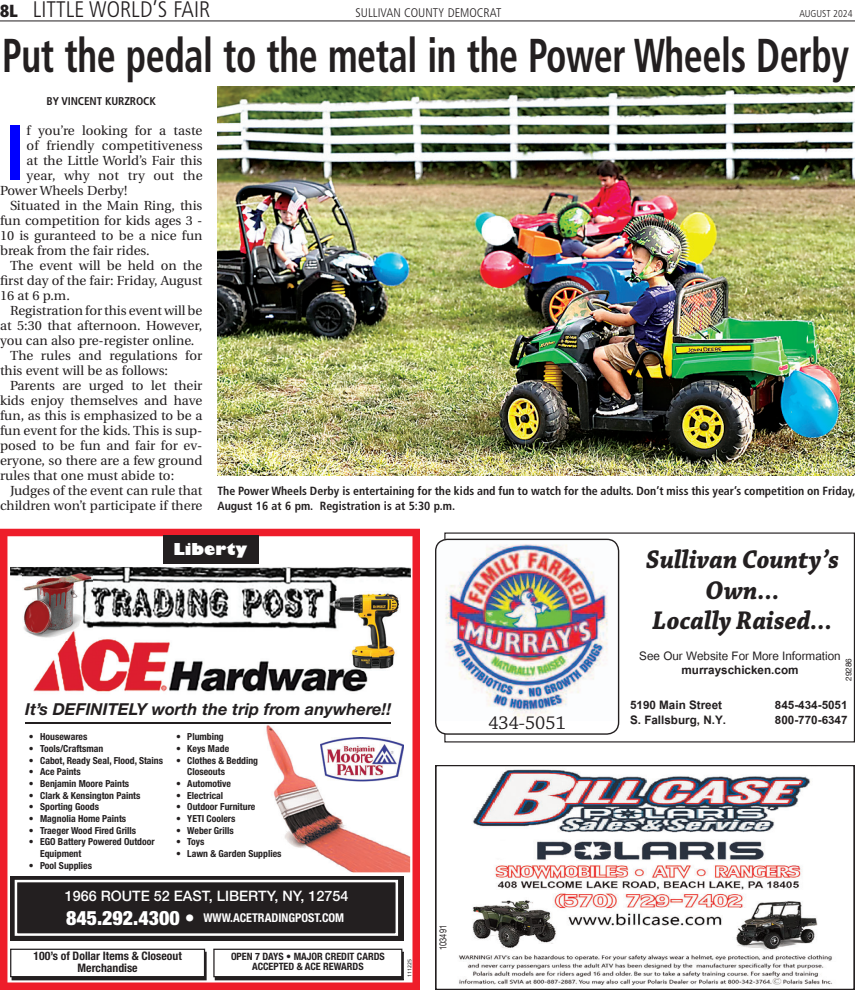
<style>
.page{position:relative;width:855px;height:990px;background:#fff}
.page>*{position:absolute;margin:0;border:0;box-sizing:border-box;transform-origin:0 0}
.Tab_Text{font:700 condensed 77.62px "Frutiger";color:#00f}
.Head_4_BulmerRegDisp{font:700 condensed 47.5px "Frutiger";letter-spacing:-.01em;color:#231f20;scale:.8 1}
.t1{font:italic 700 27px/30.8px "Chaparral Pro";color:#231f20;text-align:center;scale:.94 1}
.t2{font:300 condensed 22.5px "Frutiger";color:#231f20}
.t3{font:19.38px "Chaparral Pro";color:#231f20}
.t4{font:italic 700 16.5px "Helvetica Neue";color:#231f20}
.t5{font:16.38px/14px "Utsaah";color:#231f20;text-align:center}
.t6{font:700 16.25px/14.9px "Utsaah";color:#231f20}
.t7{font:800 16.12px "Gill Sans";color:#fff}
.t8{font:500 14.38px "Helvetica Neue";color:#fff}
.Tab_Text-2{font:13.12px/15px "Utopia";color:#231f20;text-align:justify}
.t9{font:300 condensed 12.5px "Frutiger";color:#231f20}
.t10{font:700 condensed 12.12px "Helvetica Neue";color:#fff}
.CAPTION_FrutigerBold{font:700 condensed 11.88px/15px "Frutiger";color:#231f20}
.t11{font:700 condensed 11.75px/11.8px "Helvetica Neue";color:#231f20;text-align:center}
.BYLINE_FrutigerBoldC{font:700 condensed 11.25px "Frutiger";letter-spacing:-.01em;color:#231f20}
.t12{font:700 condensed 10.12px/10.1px "Helvetica Neue";color:#231f20;text-align:center}
.t13{font:300 condensed 10px "Frutiger";color:#231f20}
.t14{font:9.88px "Helvetica Neue";color:#231f20;scale:.76 1}
.t15{font:700 condensed 9.75px/11.6px "Helvetica Neue";color:#231f20}
.t16{font:8.12px "Helvetica Neue";color:#231f20}
.t17{font:5.25px "Frutiger";color:#231f20}
.s1{font-weight:900;font-size:17.5px}
.s2{font-weight:900;font-size:19.88px}
.s3{font-weight:700}
</style>
<div class="page">
<hr style="left:0;top:21px;width:855px;height:1px;background:#231f20">
<svg style="left:0;top:529px;width:420px;height:461px"></svg>
<svg style="left:10px;top:876px;width:394px;height:65px;background:#272324"></svg>
<svg style="left:15px;top:880px;width:383px;height:56px;background:#383435"></svg>
<svg style="left:10px;top:949px;width:197px;height:31px"></svg>
<img style="left:261px;top:723px;width:149px;height:149px">
<img style="left:320px;top:737px;width:84px;height:44px">
<hr style="left:25px;top:722px;width:365px;height:1px;background:#231f20">
<img style="left:10px;top:567px;width:401px;height:128px">
<img style="left:22px;top:570px;width:71px;height:71px">
<img style="left:325px;top:592px;width:78px;height:78px">
<div style="left:163px;top:535px;width:96px;height:29px;background:#231f20"></div>
<img style="left:458px;top:769px;width:374px;height:216px">
<div style="left:435px;top:765px;width:420px;height:225px;border:1px solid #231f20"></div>
<img style="left:435px;top:539px;width:184px;height:181px">
<div style="left:435px;top:539px;width:184px;height:196px;border:1px solid #231f20;border-radius:12px"></div>
<img style="left:218px;top:86px;width:637px;height:389px">
<p class="t2" style="left:0;top:-4px;width:212px"><span class="s1">8L</span> LITTLE WORLD’S FAIR</p>
<p class="t9" style="left:356px;top:5px;width:148px">SULLIVAN COUNTY DEMOCRAT</p>
<p class="t13" style="left:800px;top:8px;width:54px">AUGUST 2024</p>
<p class="Head_4_BulmerRegDisp" style="left:2px;top:27px;width:1060px">Put the pedal to the metal in the Power Wheels Derby</p>
<p class="BYLINE_FrutigerBoldC" style="left:47px;top:94px;width:111px">BY VINCENT KURZROCK</p>
<p class="Tab_Text" style="left:4px;top:107px;width:23px">I</p>
<p class="Tab_Text-2" style="left:27px;top:123px;width:177px">f you’re looking for a taste</p>
<p class="Tab_Text-2" style="left:27px;top:138px;width:177px">of friendly competitiveness</p>
<p class="Tab_Text-2" style="left:27px;top:153px;width:177px">at the Little World’s Fair this</p>
<p class="Tab_Text-2" style="left:27px;top:168px;width:178px">year, why not try out the</p>
<p class="Tab_Text-2" style="left:0;top:183px;width:129px">Power Wheels Derby!</p>
<p class="Tab_Text-2" style="left:0;top:198px;width:204px;text-indent:10px">Situated in the Main Ring, this fun competition for kids ages 3 - 10 is guranteed to be a nice fun break from the fair rides.</p>
<p class="Tab_Text-2" style="left:0;top:258px;width:204px;text-indent:10px">The event will be held on the first day of the fair: Friday, August 16 at 6 p.m.</p>
<p class="Tab_Text-2" style="left:0;top:303px;width:204px;text-indent:10px">Registration for this event will be at 5:30 that afternoon. However, you can also pre-register online.</p>
<p class="Tab_Text-2" style="left:0;top:348px;width:204px;text-indent:10px">The rules and regulations for this event will be as follows:</p>
<p class="Tab_Text-2" style="left:0;top:378px;width:204px;text-indent:10px">Parents are urged to let their kids enjoy themselves and have fun, as this is emphasized to be a fun event for the kids. This is sup&shy;posed to be fun and fair for ev&shy;eryone, so there are a few ground rules that one must abide to:</p>
<p class="Tab_Text-2" style="left:0;top:483px;width:204px;text-align:right">Judges of the event can rule that children won’t participate if there</p>
<p class="CAPTION_FrutigerBold" style="left:218px;top:483px;width:639px">The Power Wheels Derby is entertaining for the kids and fun to watch for the adults. Don’t miss this year’s competition on Friday,<br>August 16 at 6 pm. Registration is at 5:30 p.m.</p>
<p class="t7" style="left:174px;top:539px;width:76px">Liberty</p>
<p class="t4" style="left:25px;top:696px;width:368px">It’s DEFINITELY worth the trip from anywhere!!</p>
<p class="t15" style="left:29px;top:730px;width:60px">• Housewares</p>
<p class="t15" style="left:29px;top:742px;width:76px">• Tools/Craftsman</p>
<p class="t15" style="left:29px;top:754px;width:136px">• Cabot, Ready Seal, Flood, Stains</p>
<p class="t15" style="left:29px;top:765px;width:53px">• Ace Paints</p>
<p class="t15" style="left:29px;top:777px;width:102px">• Benjamin Moore Paints</p>
<p class="t15" style="left:29px;top:789px;width:113px">• Clark &amp; Kensington Paints</p>
<p class="t15" style="left:29px;top:800px;width:72px">• Sporting Goods</p>
<p class="t15" style="left:29px;top:812px;width:99px">• Magnolia Home Paints</p>
<p class="t15" style="left:29px;top:824px;width:109px">• Traeger Wood Fired Grills</p>
<p class="t15" style="left:40px;top:835px;width:116px;text-indent:-11px">• EGO Battery Powered Outdoor<br>Equipment</p>
<p class="t15" style="left:29px;top:859px;width:65px">• Pool Supplies</p>
<p class="t15" style="left:176px;top:730px;width:49px">• Plumbing</p>
<p class="t15" style="left:176px;top:742px;width:55px">• Keys Made</p>
<p class="t15" style="left:187px;top:754px;width:72px;text-indent:-11px">• Clothes &amp; Bedding<br>Closeouts</p>
<p class="t15" style="left:176px;top:777px;width:57px">• Automotive</p>
<p class="t15" style="left:176px;top:789px;width:49px">• Electrical</p>
<p class="t15" style="left:176px;top:800px;width:81px">• Outdoor Furniture</p>
<p class="t15" style="left:176px;top:812px;width:61px">• YETI Coolers</p>
<p class="t15" style="left:176px;top:824px;width:59px">• Weber Grills</p>
<p class="t15" style="left:176px;top:835px;width:30px">• Toys</p>
<p class="t15" style="left:176px;top:847px;width:107px">• Lawn &amp; Garden Supplies</p>
<p class="t8" style="left:65px;top:885px;width:285px">1966 ROUTE 52 EAST, LIBERTY, NY, 12754</p>
<p class="t10" style="left:66px;top:908px;width:280px"><span class="s2">845.292.4300 •</span> WWW.ACETRADINGPOST.COM</p>
<p class="t11" style="left:33px;top:950px;width:150px">100’s of Dollar Items &amp; Closeout<br>Merchandise</p>
<p class="t17" style="left:407px;top:977px;width:19px;rotate:-90deg">111225</p>
<p class="t12" style="left:231px;top:951px;width:155px">OPEN 7 DAYS • MAJOR CREDIT CARDS<br>ACCEPTED &amp; ACE REWARDS</p>
<p class="t14" style="left:436px;top:950px;width:34px;rotate:-90deg">103491</p>
<p class="t3" style="left:488px;top:713px;width:79px">434-5051</p>
<p class="t1" style="left:646px;top:545px;width:207px">Sullivan County’s<br>Own...<br>Locally Raised...</p>
<p class="t5" style="left:639px;top:650px;width:203px">See Our Website For More Information <span class="s3">murrayschicken.com</span></p>
<p class="t6" style="left:630px;top:699px;width:98px">5190 Main Street<br>S. Fallsburg, N.Y.</p>
<p class="t6" style="left:775px;top:699px;width:74px">845-434-5051<br>800-770-6347</p>
<p class="t16" style="left:844px;top:681px;width:24px;rotate:-90deg">29286</p>
</div>
